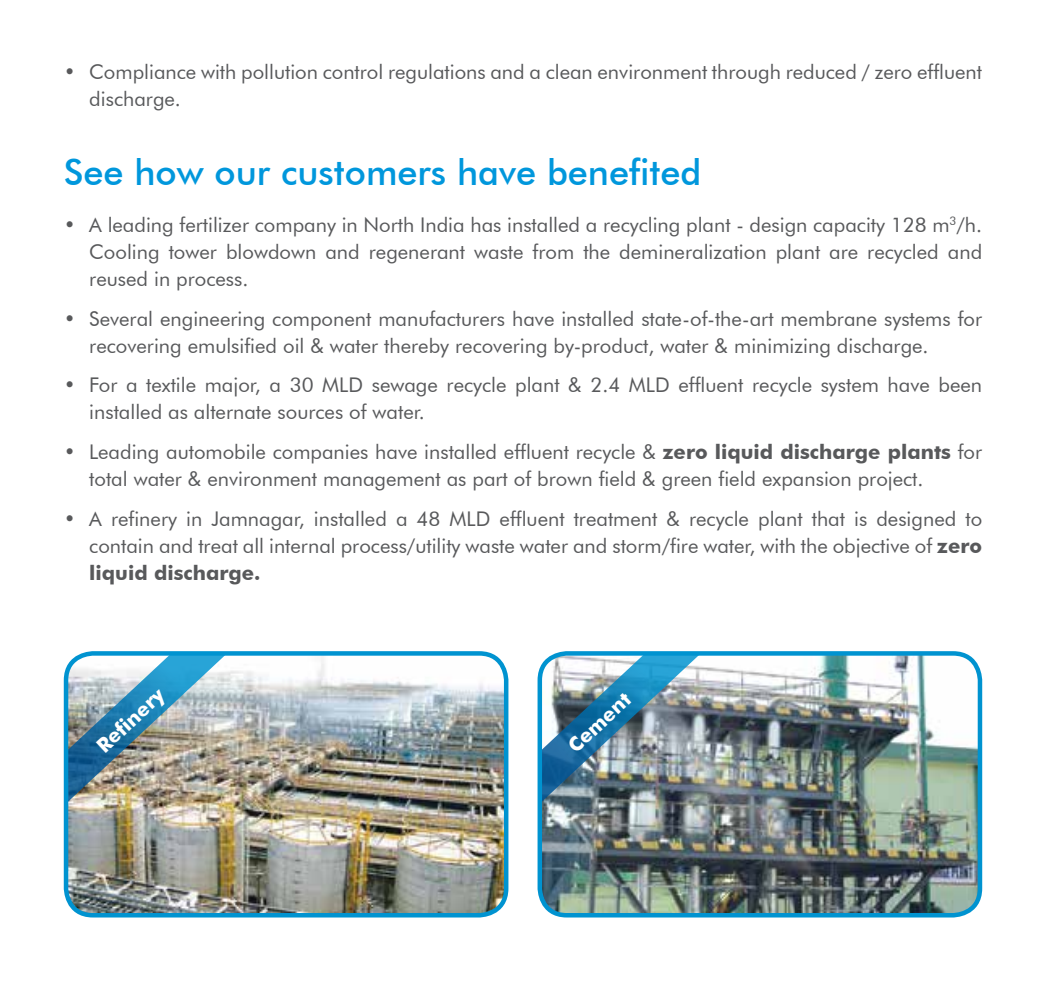
<style>
.page{position:relative;width:1046px;height:1008px;background:#fff}
.page>*{position:absolute;margin:0;border:0;box-sizing:border-box;transform-origin:0 0}
.t1{font:500 36px "Futura BT";color:#0097dc}
.t2{font:20.25px/27px "Futura BT";color:#58595b}
.t3{font:700 20.25px "Futura BT";color:#fff}
.s1{font-weight:700}
</style>
<div class="page">
<img style="left:65px;top:653px;width:441px;height:262px">
<img style="left:66px;top:653px;width:165px;height:160px">
<div style="left:64px;top:651px;width:444px;height:266px;border:4px solid #0093d0;border-radius:27px"></div>
<img style="left:541px;top:653px;width:440px;height:262px">
<img style="left:540px;top:653px;width:165px;height:160px">
<div style="left:538px;top:651px;width:444px;height:266px;border:4px solid #0093d0;border-radius:27px"></div>
<p class="t2" style="left:89px;top:58px;width:894px;text-indent:-26px">• Compliance with pollution control regulations and a clean environment through reduced / zero effluent discharge.</p>
<h1 class="t1" style="left:64px;top:150px;width:639px">See how our customers have benefited</h1>
<p class="t2" style="left:89px;top:211px;width:894px;text-align:justify;text-indent:-26px">• A leading fertilizer company in North India has installed a recycling plant - design capacity 128 m<sup>3</sup>/h.<br>Cooling tower blowdown and regenerant waste from the demineralization plant are recycled and reused in process.</p>
<p class="t2" style="left:89px;top:305px;width:894px;text-indent:-26px">• Several engineering component manufacturers have installed state-of-the-art membrane systems for recovering emulsified oil &amp; water thereby recovering by-product, water &amp; minimizing discharge.</p>
<p class="t2" style="left:89px;top:371px;width:894px;text-indent:-26px">• For a textile major, a 30 MLD sewage recycle plant &amp; 2.4 MLD effluent recycle system have been installed as alternate sources of water.</p>
<p class="t2" style="left:89px;top:438px;width:894px;text-indent:-25px">• Leading automobile companies have installed effluent recycle &amp; <span class="s1">zero liquid discharge plants</span> for total water &amp; environment management as part of brown field &amp; green field expansion project.</p>
<p class="t2" style="left:89px;top:505px;width:894px;text-align:justify;text-indent:-26px">• A refinery in Jamnagar, installed a 48 MLD effluent treatment &amp; recycle plant that is designed to contain and treat all internal process/utility waste water and storm/fire water, with the objective of <span class="s1">zero liquid discharge.</span></p>
<p class="t3" style="left:91px;top:739px;width:85px;rotate:-43deg">Refinery</p>
<p class="t3" style="left:563px;top:739px;width:79px;rotate:-43deg">Cement</p>
</div>
